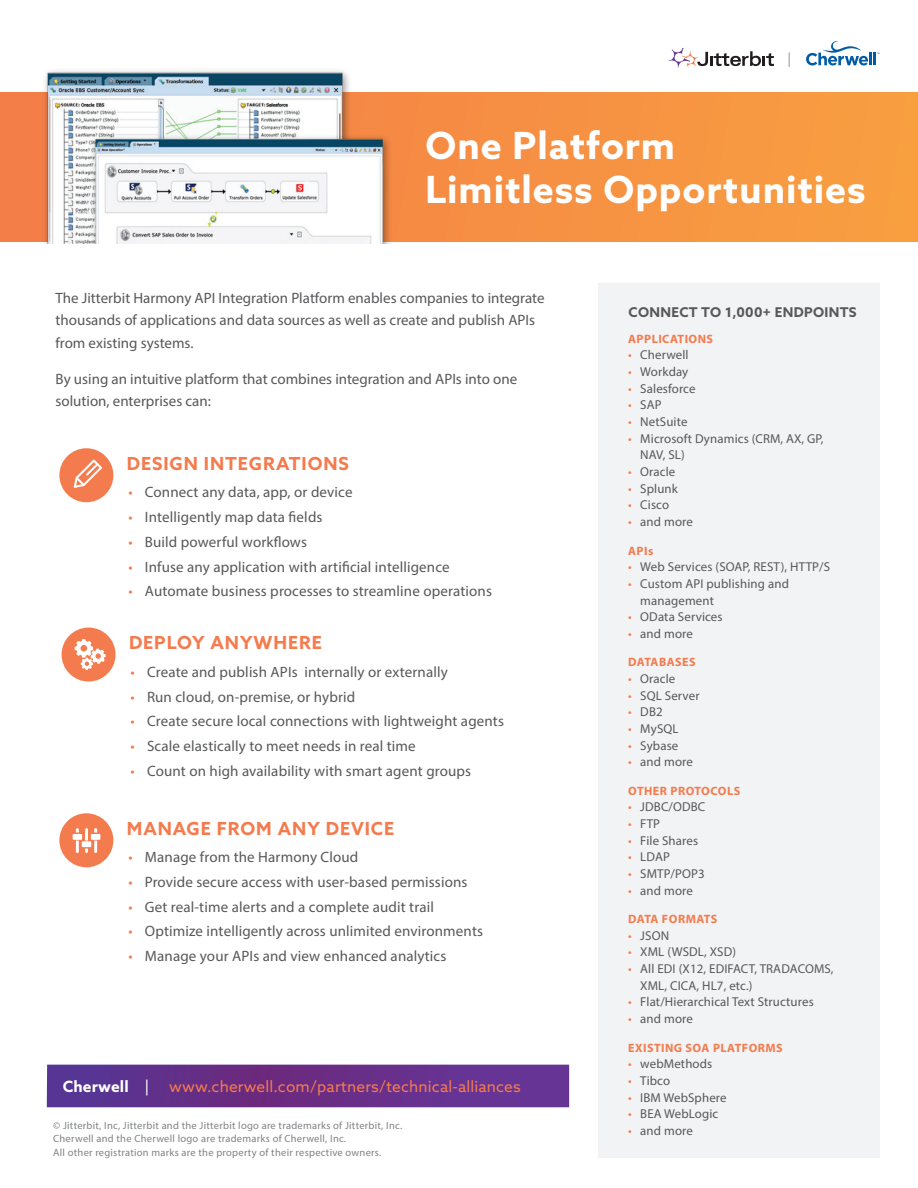
<style>
.page{position:relative;width:918px;height:1188px;background:#fff}
.page>*{position:absolute;margin:0;border:0;box-sizing:border-box;transform-origin:0 0}
.t1{font:700 37.5px/43.5px "Azo Sans";letter-spacing:.025em;color:#fff}
.t2{font:700 18px "Azo Sans";letter-spacing:.05em;color:#f47b4e}
.t3{font:15.6px "Azo Sans";letter-spacing:.01em;color:#f47b4e}
.t4{font:700 15.6px "Azo Sans";letter-spacing:.01em;color:#fff}
.t5{font:15px/22.5px "Myriad Pro";letter-spacing:.01em;color:#57585a}
.t6{font:700 13.5px "Azo Sans";letter-spacing:.025em;color:#57585a}
.t7{font:12.9px/16.6px "Myriad Pro";letter-spacing:.01em;color:#57585a}
.t8{font:700 12.15px "Myriad Pro";letter-spacing:.04em;color:#f47b4e}
.t9{font:10.5px/13.5px "Myriad Pro";letter-spacing:.025em;color:#808285}
.s1{color:#f47b4e}
.s2{font-weight:400}
</style>
<div class="page">
<div style="left:59px;top:448px;width:54px;height:54px;background:#f47b4e;border-radius:50%"></div>
<svg style="left:74px;top:460px;width:28px;height:28px"></svg>
<div style="left:62px;top:628px;width:54px;height:54px;background:#f47b4e;border-radius:50%"></div>
<svg style="left:75px;top:639px;width:31px;height:31px"></svg>
<div style="left:59px;top:813px;width:54px;height:54px;background:#f47b4e;border-radius:50%"></div>
<svg style="left:76px;top:828px;width:3px;height:5px"></svg>
<svg style="left:76px;top:841px;width:3px;height:12px"></svg>
<svg style="left:94px;top:828px;width:3px;height:5px"></svg>
<svg style="left:94px;top:841px;width:3px;height:12px"></svg>
<div style="left:73px;top:834px;width:9px;height:6px;background:#fff"></div>
<div style="left:91px;top:834px;width:9px;height:6px;background:#fff"></div>
<svg style="left:85px;top:828px;width:3px;height:13px"></svg>
<svg style="left:85px;top:849px;width:3px;height:4px"></svg>
<div style="left:82px;top:841px;width:9px;height:6px;background:#fff"></div>
<svg style="left:669px;top:48px;width:105px;height:19px"></svg>
<svg style="left:0;top:93px;width:918px;height:148px;background:#f69342"></svg>
<img style="left:35px;top:70px;width:363px;height:173px">
<svg style="left:789px;top:53px;width:1px;height:14px"></svg>
<div style="left:598px;top:284px;width:282px;height:874px;background:#f2f3f4"></div>
<div style="left:47px;top:1065px;width:522px;height:42px;background:linear-gradient(to right,#5e2f88,#6b318f)"></div>
<svg style="left:806px;top:41px;width:74px;height:24px"></svg>
<h1 class="t1" style="left:426px;top:123px;width:442px">One Platform<br>Limitless Opportunities</h1>
<p class="t5" style="left:56px;top:286px;width:491px">The Jitterbit Harmony API Integration Platform enables companies to integrate thousands of applications and data sources as well as create and publish APIs from existing systems.</p>
<p class="t5" style="left:56px;top:367px;width:463px">By using an intuitive platform that combines integration and APIs into one solution, enterprises can:</p>
<p class="t2" style="left:127px;top:452px;width:224px">DESIGN INTEGRATIONS</p>
<p class="t5" style="left:128px;top:481px;width:226px"><span class="s1">•</span> Connect any data, app, or device</p>
<p class="t5" style="left:128px;top:506px;width:196px"><span class="s1">•</span> Intelligently map data fields</p>
<p class="t5" style="left:128px;top:530px;width:180px"><span class="s1">•</span> Build powerful workflows</p>
<p class="t5" style="left:128px;top:555px;width:323px"><span class="s1">•</span> Infuse any application with artificial intelligence</p>
<p class="t5" style="left:128px;top:580px;width:365px"><span class="s1">•</span> Automate business processes to streamline operations</p>
<p class="t2" style="left:129px;top:631px;width:194px">DEPLOY ANYWHERE</p>
<p class="t5" style="left:131px;top:660px;width:319px"><span class="s1">•</span> Create and publish APIs internally or externally</p>
<p class="t5" style="left:131px;top:685px;width:226px"><span class="s1">•</span> Run cloud, on-premise, or hybrid</p>
<p class="t5" style="left:131px;top:710px;width:375px"><span class="s1">•</span> Create secure local connections with lightweight agents</p>
<p class="t5" style="left:131px;top:735px;width:287px"><span class="s1">•</span> Scale elastically to meet needs in real time</p>
<p class="t5" style="left:131px;top:759px;width:342px"><span class="s1">•</span> Count on high availability with smart agent groups</p>
<p class="t2" style="left:127px;top:817px;width:269px">MANAGE FROM ANY DEVICE</p>
<p class="t5" style="left:128px;top:846px;width:232px"><span class="s1">•</span> Manage from the Harmony Cloud</p>
<p class="t5" style="left:128px;top:870px;width:341px"><span class="s1">•</span> Provide secure access with user-based permissions</p>
<p class="t5" style="left:128px;top:895px;width:307px"><span class="s1">•</span> Get real-time alerts and a complete audit trail</p>
<p class="t5" style="left:128px;top:920px;width:356px"><span class="s1">•</span> Optimize intelligently across unlimited environments</p>
<p class="t5" style="left:128px;top:945px;width:320px"><span class="s1">•</span> Manage your APIs and view enhanced analytics</p>
<p class="t4" style="left:63px;top:1076px;width:88px">Cherwell <span class="s2">|</span></p>
<p class="t3" style="left:169px;top:1076px;width:353px">www.cherwell.com/partners/technical-alliances</p>
<p class="t9" style="left:53px;top:1118px;width:351px">© Jitterbit, Inc, Jitterbit and the Jitterbit logo are trademarks of Jitterbit, Inc.<br>Cherwell and the Cherwell logo are trademarks of Cherwell, Inc.<br>All other registration marks are the property of their respective owners.</p>
<p class="t6" style="left:629px;top:304px;width:230px">CONNECT TO 1,000+ ENDPOINTS</p>
<p class="t8" style="left:628px;top:331px;width:86px">APPLICATIONS</p>
<p class="t7" style="left:628px;top:347px;width:62px"><span class="s1">•</span> Cherwell</p>
<p class="t7" style="left:628px;top:363px;width:62px"><span class="s1">•</span> Workday</p>
<p class="t7" style="left:628px;top:380px;width:69px"><span class="s1">•</span> Salesforce</p>
<p class="t7" style="left:628px;top:397px;width:35px"><span class="s1">•</span> SAP</p>
<p class="t7" style="left:628px;top:413px;width:61px"><span class="s1">•</span> NetSuite</p>
<p class="t7" style="left:640px;top:430px;width:185px;text-indent:-12px"><span class="s1">•</span> Microsoft Dynamics (CRM, AX, GP,<br>NAV, SL)</p>
<p class="t7" style="left:628px;top:463px;width:49px"><span class="s1">•</span> Oracle</p>
<p class="t7" style="left:628px;top:480px;width:51px"><span class="s1">•</span> Splunk</p>
<p class="t7" style="left:628px;top:497px;width:42px"><span class="s1">•</span> Cisco</p>
<p class="t7" style="left:628px;top:513px;width:66px"><span class="s1">•</span> and more</p>
<p class="t8" style="left:628px;top:543px;width:27px">APIs</p>
<p class="t7" style="left:628px;top:558px;width:203px"><span class="s1">•</span> Web Services (SOAP, REST), HTTP/S</p>
<p class="t7" style="left:640px;top:575px;width:150px;text-indent:-12px"><span class="s1">•</span> Custom API publishing and management</p>
<p class="t7" style="left:628px;top:608px;width:96px"><span class="s1">•</span> OData Services</p>
<p class="t7" style="left:628px;top:625px;width:66px"><span class="s1">•</span> and more</p>
<p class="t8" style="left:628px;top:654px;width:69px">DATABASES</p>
<p class="t7" style="left:628px;top:670px;width:49px"><span class="s1">•</span> Oracle</p>
<p class="t7" style="left:628px;top:687px;width:73px"><span class="s1">•</span> SQL Server</p>
<p class="t7" style="left:628px;top:703px;width:36px"><span class="s1">•</span> DB2</p>
<p class="t7" style="left:628px;top:720px;width:52px"><span class="s1">•</span> MySQL</p>
<p class="t7" style="left:628px;top:737px;width:52px"><span class="s1">•</span> Sybase</p>
<p class="t7" style="left:628px;top:753px;width:66px"><span class="s1">•</span> and more</p>
<p class="t8" style="left:628px;top:783px;width:114px">OTHER PROTOCOLS</p>
<p class="t7" style="left:628px;top:799px;width:79px"><span class="s1">•</span> JDBC/ODBC</p>
<p class="t7" style="left:628px;top:815px;width:33px"><span class="s1">•</span> FTP</p>
<p class="t7" style="left:628px;top:832px;width:71px"><span class="s1">•</span> File Shares</p>
<p class="t7" style="left:628px;top:848px;width:43px"><span class="s1">•</span> LDAP</p>
<p class="t7" style="left:628px;top:865px;width:78px"><span class="s1">•</span> SMTP/POP3</p>
<p class="t7" style="left:628px;top:882px;width:66px"><span class="s1">•</span> and more</p>
<p class="t8" style="left:628px;top:911px;width:91px">DATA FORMATS</p>
<p class="t7" style="left:628px;top:927px;width:42px"><span class="s1">•</span> JSON</p>
<p class="t7" style="left:628px;top:944px;width:109px"><span class="s1">•</span> XML (WSDL, XSD)</p>
<p class="t7" style="left:640px;top:960px;width:195px;text-indent:-12px"><span class="s1">•</span> All EDI (X12, EDIFACT, TRADACOMS,<br>XML, CICA, HL7, etc.)</p>
<p class="t7" style="left:628px;top:994px;width:187px"><span class="s1">•</span> Flat/Hierarchical Text Structures</p>
<p class="t7" style="left:628px;top:1010px;width:66px"><span class="s1">•</span> and more</p>
<p class="t8" style="left:628px;top:1040px;width:156px">EXISTING SOA PLATFORMS</p>
<p class="t7" style="left:628px;top:1055px;width:86px"><span class="s1">•</span> webMethods</p>
<p class="t7" style="left:628px;top:1072px;width:43px"><span class="s1">•</span> Tibco</p>
<p class="t7" style="left:628px;top:1089px;width:100px"><span class="s1">•</span> IBM WebSphere</p>
<p class="t7" style="left:628px;top:1105px;width:92px"><span class="s1">•</span> BEA WebLogic</p>
<p class="t7" style="left:628px;top:1122px;width:66px"><span class="s1">•</span> and more</p>
</div>
